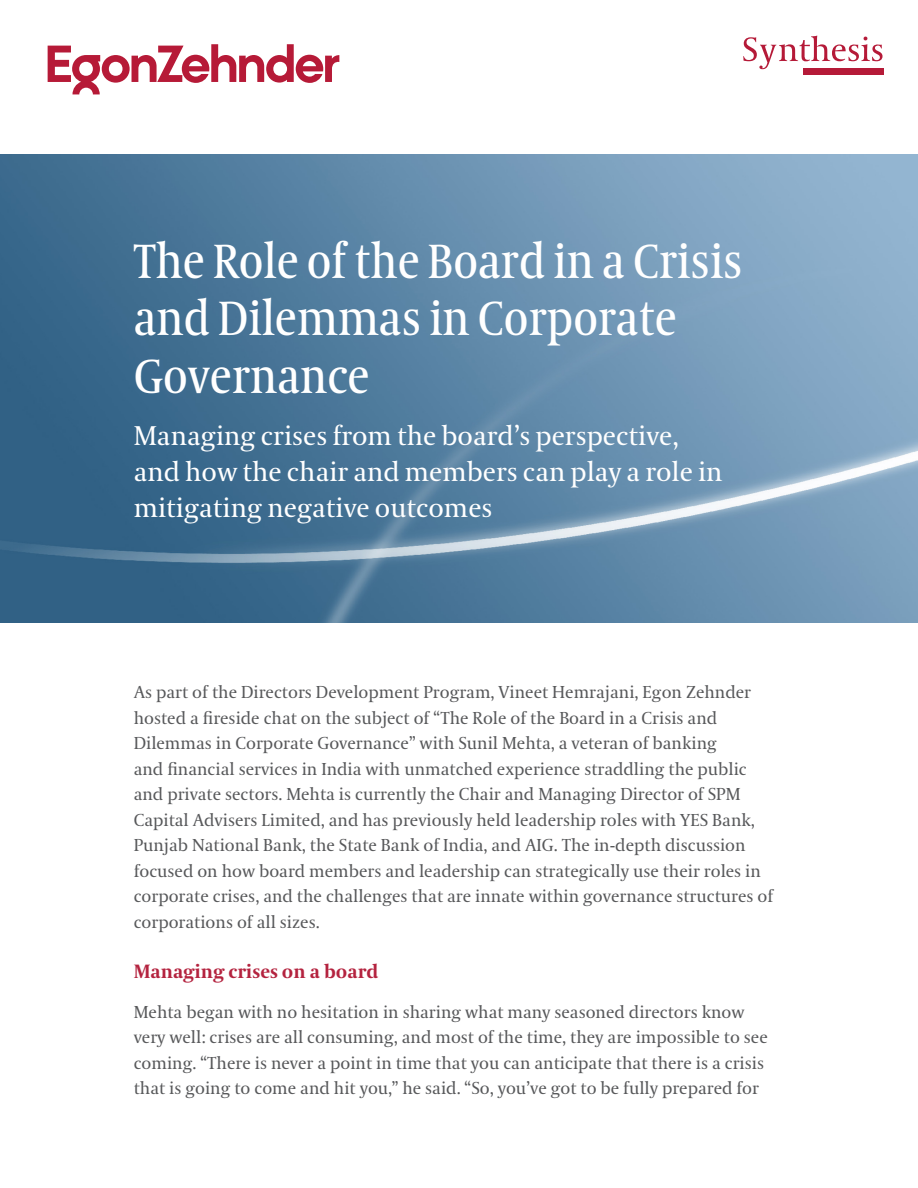
<style>
.page{position:relative;width:918px;height:1188px;background:#fff}
.page>*{position:absolute;margin:0;border:0;box-sizing:border-box;transform-origin:0 0}
.Headline-001{font:48px/57.6px "Coranto 2 Headline";color:#fff}
.Headline-001-2{font:27px/36px "Coranto 2";color:#fff}
.Sub_Head_-_Small{font:700 19.2px "Coranto 2";color:#b4233f}
.Bodytext_Essay_11{font:17.25px/25.5px "Coranto 2";color:#57585a}
</style>
<div class="page">
<svg style="left:48px;top:44px;width:291px;height:50px"></svg>
<svg style="left:743px;top:36px;width:140px;height:33px"></svg>
<div style="left:803px;top:68px;width:81px;height:6px;background:#b51a38"></div>
<img style="left:0;top:154px;width:918px;height:468px">
<p class="Headline-001" style="left:134px;top:231px;width:611px">The Role of the Board in a Crisis and Dilemmas in Corporate<br>Governance</p>
<p class="Headline-001-2" style="left:134px;top:419px;width:590px">Managing crises from the board’s perspective, and how the chair and members can play a role in mitigating negative outcomes</p>
<p class="Bodytext_Essay_11" style="left:134px;top:681px;width:641px">As part of the Directors Development Program, Vineet Hemrajani, Egon Zehnder hosted a fireside chat on the subject of “The Role of the Board in a Crisis and Dilemmas in Corporate Governance” with Sunil Mehta, a veteran of banking<br>and financial services in India with unmatched experience straddling the public and private sectors. Mehta is currently the Chair and Managing Director of SPM Capital Advisers Limited, and has previously held leadership roles with YES Bank, Punjab National Bank, the State Bank of India, and AIG. The in-depth discussion focused on how board members and leadership can strategically use their roles in corporate crises, and the challenges that are innate within governance structures of corporations of all sizes.</p>
<p class="Sub_Head_-_Small" style="left:134px;top:959px;width:246px">Managing crises on a board</p>
<p class="Bodytext_Essay_11" style="left:134px;top:1000px;width:636px">Mehta began with no hesitation in sharing what many seasoned directors know very well: crises are all consuming, and most of the time, they are impossible to see coming. “There is never a point in time that you can anticipate that there is a crisis that is going to come and hit you,” he said. “So, you’ve got to be fully prepared for</p>
</div>
